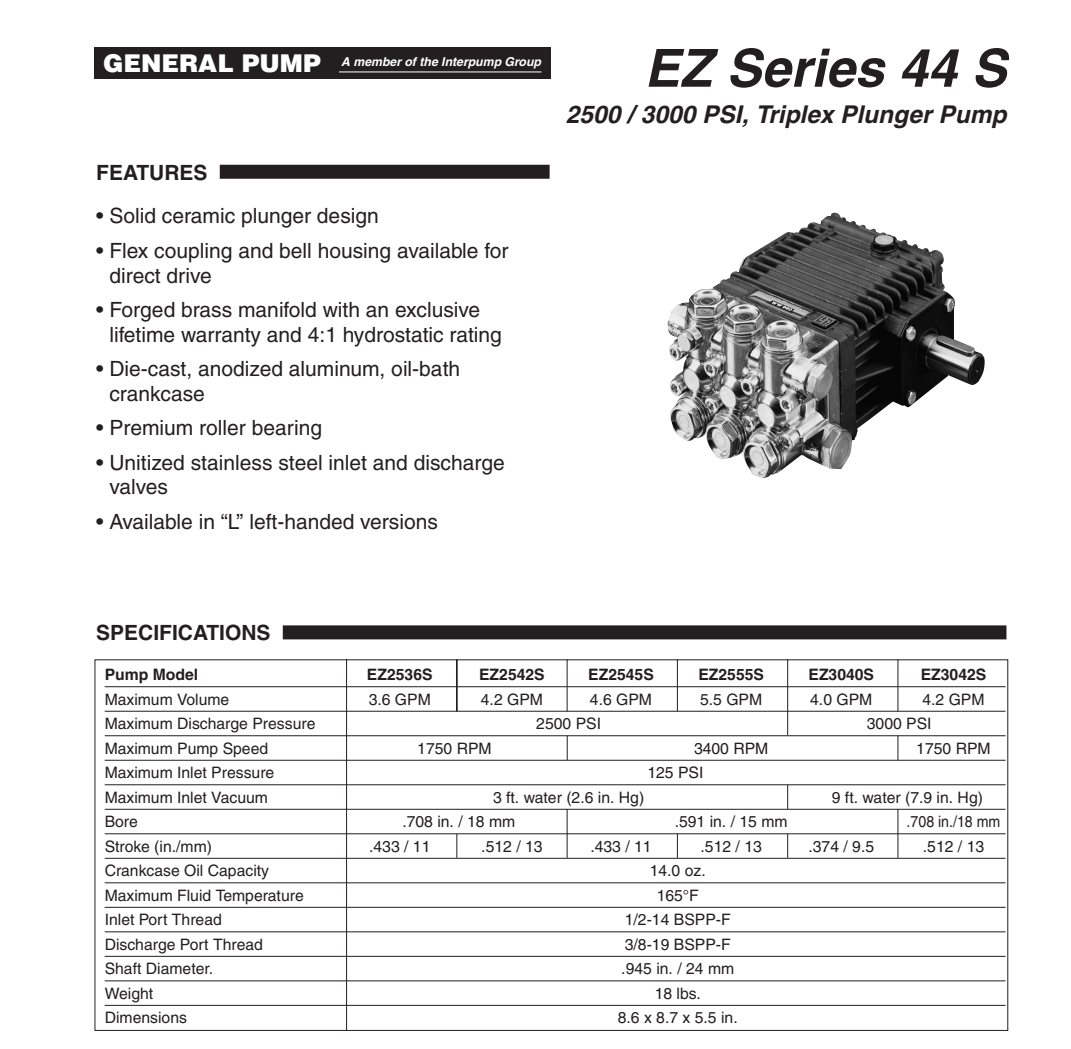
<style>
.page{position:relative;width:1071px;height:1049px;background:#fff}
.page>*{position:absolute;margin:0;border:0;box-sizing:border-box;transform-origin:0 0}
.t1{font:italic 700 52.5px "Helvetica";color:#231f20}
.t2{font:italic 700 24.5px "Helvetica";color:#231f20}
.t3{font:21px/24.5px "Helvetica";color:#231f20}
.t4{font:700 21px "Helvetica";color:#231f20}
.t5{font:15.75px "Helvetica";color:#231f20}
.t6{font:700 15.75px "Helvetica";color:#231f20}
.t7{font:15.75px "Helvetica";color:#231f20;scale:.9 1}
.t8{font:italic 700 12.25px "Helvetica";color:#fff}
.s1{font-weight:900;font-style:normal;font-size:24.5px}
</style>
<div class="page">
<div style="left:283px;top:625px;width:723px;height:14px;background:#231f20"></div>
<div style="left:220px;top:165px;width:330px;height:14px;background:#231f20"></div>
<div style="left:94px;top:47px;width:457px;height:32px;background:#231f20"></div>
<hr style="left:339px;top:71px;width:202px;height:1px;background:#fff">
<hr style="left:361px;top:1048px;width:645px;height:1px;background:#231f20">
<svg style="left:94px;top:659px;width:914px;height:372px"></svg>
<hr style="left:567px;top:659px;width:1px;height:52px;background:#231f20">
<hr style="left:456px;top:659px;width:1px;height:52px;background:#231f20">
<hr style="left:677px;top:659px;width:1px;height:52px;background:#231f20">
<hr style="left:787px;top:659px;width:1px;height:76px;background:#231f20">
<hr style="left:897px;top:659px;width:1px;height:52px;background:#231f20">
<svg style="left:456px;top:833px;width:1px;height:24px"></svg>
<hr style="left:567px;top:809px;width:1px;height:48px;background:#231f20">
<hr style="left:897px;top:809px;width:1px;height:48px;background:#231f20">
<svg style="left:567px;top:735px;width:1px;height:25px"></svg>
<svg style="left:897px;top:735px;width:1px;height:25px"></svg>
<svg style="left:677px;top:833px;width:1px;height:24px"></svg>
<svg style="left:787px;top:833px;width:1px;height:24px"></svg>
<svg style="left:787px;top:784px;width:1px;height:25px"></svg>
<img style="left:668px;top:213px;width:316px;height:265px">
<p class="t8" style="left:103px;top:57px;width:439px"><span class="s1">GENERAL PUMP</span> A member of the Interpump Group</p>
<h3 class="t4" style="left:96px;top:164px;width:113px">FEATURES</h3>
<h3 class="t3" style="left:96px;top:206px;width:284px">• Solid ceramic plunger design</h3>
<h3 class="t3" style="left:109px;top:240px;width:400px;text-indent:-13px">• Flex coupling and bell housing available for direct drive</h3>
<h3 class="t3" style="left:109px;top:299px;width:394px;text-indent:-13px">• Forged brass manifold with an exclusive lifetime warranty and 4:1 hydrostatic rating</h3>
<h3 class="t3" style="left:109px;top:358px;width:352px;text-indent:-13px">• Die-cast, anodized aluminum, oil-bath crankcase</h3>
<h3 class="t3" style="left:96px;top:418px;width:227px">• Premium roller bearing</h3>
<h3 class="t3" style="left:109px;top:452px;width:397px;text-indent:-13px">• Unitized stainless steel inlet and discharge valves</h3>
<h3 class="t3" style="left:96px;top:511px;width:343px">• Available in “L” left-handed versions</h3>
<h1 class="t1" style="left:644px;top:49px;width:363px">EZ Series 44 S</h1>
<h2 class="t2" style="left:566px;top:105px;width:442px">2500 / 3000 PSI, Triplex Plunger Pump</h2>
<h3 class="t4" style="left:96px;top:625px;width:176px">SPECIFICATIONS</h3>
<p class="t6" style="left:105px;top:669px;width:95px">Pump Model</p>
<p class="t6" style="left:367px;top:669px;width:67px">EZ2536S</p>
<p class="t6" style="left:479px;top:669px;width:67px">EZ2542S</p>
<p class="t6" style="left:588px;top:669px;width:67px">EZ2545S</p>
<p class="t6" style="left:698px;top:669px;width:67px">EZ2555S</p>
<p class="t6" style="left:808px;top:669px;width:67px">EZ3040S</p>
<p class="t6" style="left:920px;top:669px;width:67px">EZ3042S</p>
<p class="t5" style="left:105px;top:693px;width:126px">Maximum Volume</p>
<p class="t5" style="left:369px;top:693px;width:64px">3.6 GPM</p>
<p class="t5" style="left:481px;top:693px;width:64px">4.2 GPM</p>
<p class="t5" style="left:590px;top:693px;width:64px">4.6 GPM</p>
<p class="t5" style="left:700px;top:693px;width:64px">5.5 GPM</p>
<p class="t5" style="left:810px;top:693px;width:64px">4.0 GPM</p>
<p class="t5" style="left:922px;top:693px;width:64px">4.2 GPM</p>
<p class="t5" style="left:105px;top:718px;width:212px">Maximum Discharge Pressure</p>
<p class="t5" style="left:536px;top:718px;width:66px">2500 PSI</p>
<p class="t5" style="left:867px;top:718px;width:66px">3000 PSI</p>
<p class="t5" style="left:105px;top:742px;width:165px">Maximum Pump Speed</p>
<p class="t5" style="left:417px;top:742px;width:76px">1750 RPM</p>
<p class="t5" style="left:694px;top:742px;width:76px">3400 RPM</p>
<p class="t5" style="left:916px;top:742px;width:76px">1750 RPM</p>
<p class="t5" style="left:105px;top:767px;width:171px">Maximum Inlet Pressure</p>
<p class="t5" style="left:647px;top:767px;width:58px">125 PSI</p>
<p class="t5" style="left:105px;top:791px;width:165px">Maximum Inlet Vacuum</p>
<p class="t5" style="left:493px;top:791px;width:153px">3 ft. water (2.6 in. Hg)</p>
<p class="t5" style="left:832px;top:791px;width:153px">9 ft. water (7.9 in. Hg)</p>
<p class="t5" style="left:105px;top:816px;width:35px">Bore</p>
<p class="t5" style="left:402px;top:816px;width:114px">.708 in. / 18 mm</p>
<p class="t5" style="left:675px;top:816px;width:114px">.591 in. / 15 mm</p>
<p class="t7" style="left:906px;top:816px;width:106px">.708 in./18 mm</p>
<p class="t5" style="left:105px;top:840px;width:109px">Stroke (in./mm)</p>
<p class="t5" style="left:369px;top:840px;width:63px">.433 / 11</p>
<p class="t5" style="left:481px;top:840px;width:63px">.512 / 13</p>
<p class="t5" style="left:590px;top:840px;width:63px">.433 / 11</p>
<p class="t5" style="left:700px;top:840px;width:63px">.512 / 13</p>
<p class="t5" style="left:808px;top:840px;width:67px">.374 / 9.5</p>
<p class="t5" style="left:923px;top:840px;width:63px">.512 / 13</p>
<p class="t5" style="left:105px;top:865px;width:166px">Crankcase Oil Capacity</p>
<p class="t5" style="left:650px;top:865px;width:58px">14.0 oz.</p>
<p class="t5" style="left:105px;top:889px;width:201px">Maximum Fluid Temperature</p>
<p class="t5" style="left:657px;top:889px;width:44px">165°F</p>
<p class="t5" style="left:105px;top:914px;width:119px">Inlet Port Thread</p>
<p class="t5" style="left:625px;top:914px;width:107px">1/2-14 BSPP-F</p>
<p class="t5" style="left:105px;top:938px;width:160px">Discharge Port Thread</p>
<p class="t5" style="left:625px;top:938px;width:107px">3/8-19 BSPP-F</p>
<p class="t5" style="left:105px;top:963px;width:110px">Shaft Diameter.</p>
<p class="t5" style="left:621px;top:963px;width:114px">.945 in. / 24 mm</p>
<p class="t5" style="left:105px;top:987px;width:50px">Weight</p>
<p class="t5" style="left:655px;top:987px;width:48px">18 lbs.</p>
<p class="t5" style="left:105px;top:1012px;width:84px">Dimensions</p>
<p class="t5" style="left:618px;top:1012px;width:121px">8.6 x 8.7 x 5.5 in.</p>
</div>
